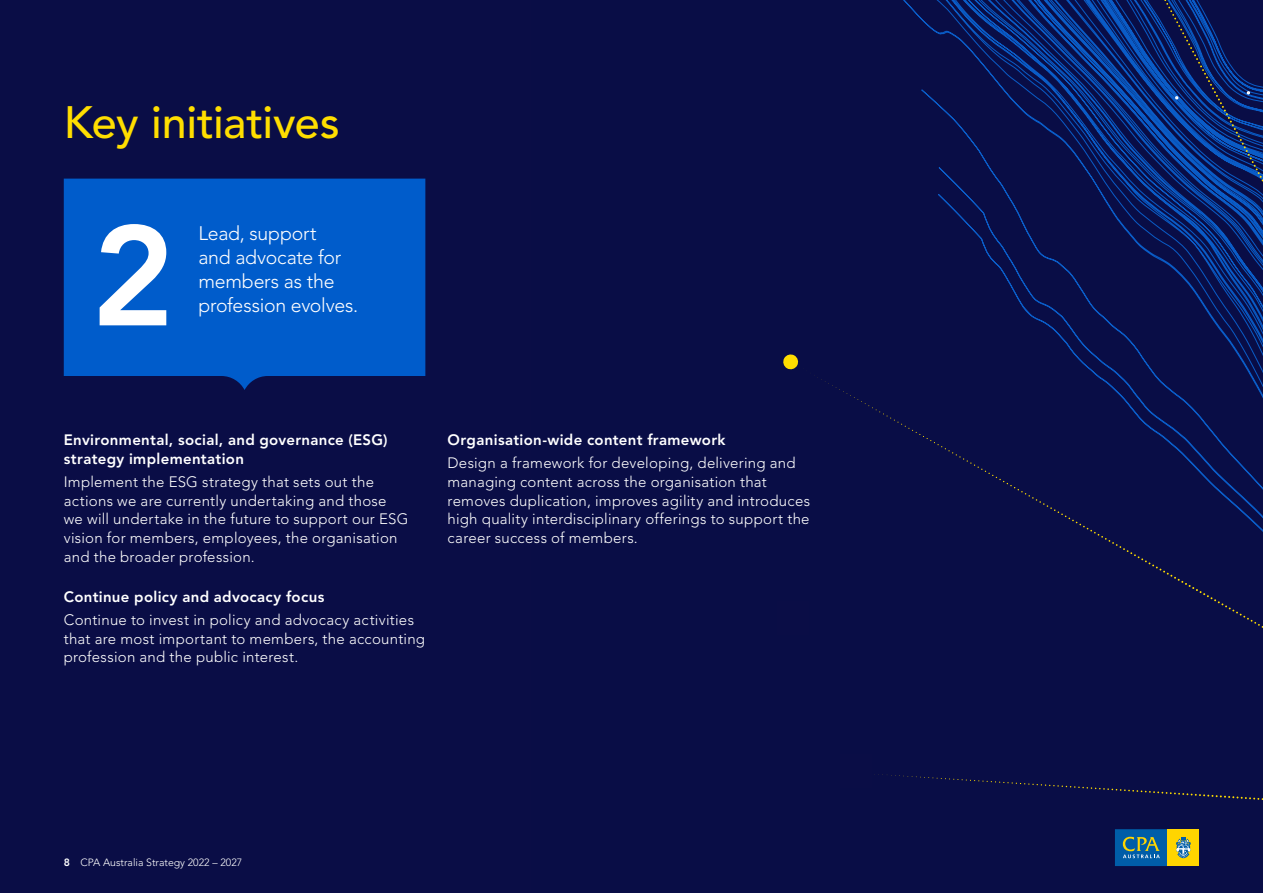
<style>
.page{position:relative;width:1263px;height:893px;background:#0a0d46}
.page>*{position:absolute;margin:0;border:0;box-sizing:border-box;transform-origin:0 0}
.t1{font:800 140.7px "Avenir LT Std";color:#fff}
.t2{font:500 45px "Avenir LT Std";letter-spacing:-.01em;color:#ffde00}
.t3{font:300 19.5px/24px "Avenir LT Std";letter-spacing:-.015em;color:#fff}
.t4{font:300 15px/18.8px "Avenir LT Std";letter-spacing:.015em;color:#fff}
.t5{font:800 15px/18.8px "Avenir LT Std";letter-spacing:.02em;color:#fff}
.t6{font:300 10.5px "Avenir LT Std";color:#fff}
.s1{font-weight:800}
</style>
<div class="page">
<svg style="left:903px;top:0;width:360px;height:353px"></svg>
<svg style="left:1164px;top:0;width:99px;height:181px"></svg>
<svg style="left:874px;top:774px;width:389px;height:26px"></svg>
<svg style="left:783px;top:353px;width:480px;height:275px"></svg>
<div style="left:777px;top:602px;width:31px;height:33px;background:#0a0d46"></div>
<div style="left:64px;top:179px;width:361px;height:211px;background:#005ccb"></div>
<div style="left:1167px;top:829px;width:32px;height:37px;background:#ffd500"></div>
<svg style="left:1176px;top:837px;width:15px;height:21px"></svg>
<svg style="left:1115px;top:829px;width:52px;height:37px;background:#1c6b9a"></svg>
<h2 class="t2" style="left:64px;top:96px;width:277px">Key initiatives</h2>
<h1 class="t1" style="left:91px;top:193px;width:85px">2</h1>
<h3 class="t3" style="left:198px;top:221px;width:161px">Lead, support<br>and advocate for members as the profession evolves.</h3>
<p class="t5" style="left:64px;top:430px;width:325px">Environmental, social, and governance (ESG) strategy implementation</p>
<p class="t4" style="left:64px;top:472px;width:346px">Implement the ESG strategy that sets out the actions we are currently undertaking and those we will undertake in the future to support our ESG vision for members, employees, the organisation and the broader profession.</p>
<p class="t5" style="left:64px;top:587px;width:262px">Continue policy and advocacy focus</p>
<p class="t4" style="left:64px;top:610px;width:363px">Continue to invest in policy and advocacy activities that are most important to members, the accounting profession and the public interest.</p>
<p class="t5" style="left:448px;top:430px;width:279px">Organisation-wide content framework</p>
<p class="t4" style="left:448px;top:454px;width:364px">Design a framework for developing, delivering and managing content across the organisation that removes duplication, improves agility and introduces high quality interdisciplinary offerings to support the career success of members.</p>
<p class="t6" style="left:64px;top:856px;width:180px"><span class="s1">8</span> CPA Australia Strategy 2022 – 2027</p>
</div>
